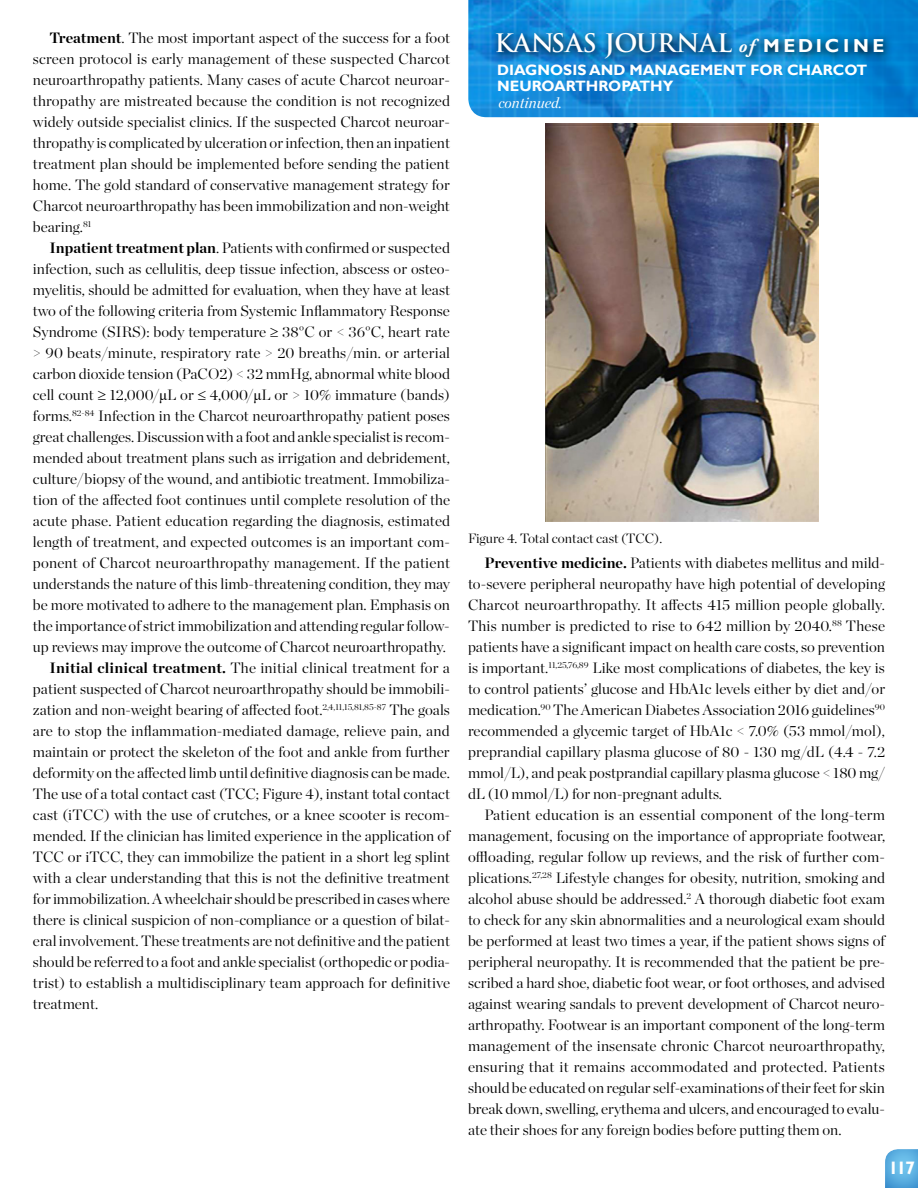
<style>
.page{position:relative;width:918px;height:1188px;background:#fff}
.page>*{position:absolute;margin:0;border:0;box-sizing:border-box;transform-origin:0 0}
.t1{font:700 24.9px "Trajan Pro";color:#fff}
.t2{font:700 18px "Gill Sans";color:#fff}
.t3{font:300 15px/21px "Chronicle Display";color:#000;text-align:justify}
.t4{font:700 15px/16.5px "Gill Sans";color:#fff}
.t5{font:italic 15px "Chronicle Display";color:#fff}
.t6{font:300 13.5px "Chronicle Display";color:#000}
.s1{font-weight:700}
.s2{font-family:"Times New Roman";font-weight:400}
.s3{font-family:"Adobe Garamond Pro";font-style:italic;font-size:18.75px}
.s4{font-family:"Gill Sans";font-size:18.75px}
</style>
<div class="page">
<img style="left:468px;top:0;width:450px;height:117px">
<svg style="left:492px;top:27px;width:402px;height:41px"></svg>
<svg style="left:885px;top:1149px;width:33px;height:39px"></svg>
<img style="left:545px;top:123px;width:273px;height:398px">
<p class="t3" style="left:33px;top:27px;width:419px;text-indent:17px"><span class="s1">Treatment</span>. The most important aspect of the success for a foot screen protocol is early management of these suspected Charcot neuroarthropathy patients. Many cases of acute Charcot neuroar&shy;thropathy are mistreated because the condition is not recognized widely outside specialist clinics. If the suspected Charcot neuroar&shy;thropathy is complicated by ulceration or infection, then an inpatient treatment plan should be implemented before sending the patient home. The gold standard of conservative management strategy for Charcot neuroarthropathy has been immobilization and non-weight bearing.<sup>81</sup></p>
<p class="t3" style="left:33px;top:237px;width:419px;text-indent:17px"><span class="s1">Inpatient treatment plan</span>. Patients with confirmed or suspected infection, such as cellulitis, deep tissue infection, abscess or osteo&shy;myelitis, should be admitted for evaluation, when they have at least two of the following criteria from Systemic Inflammatory Response Syndrome (SIRS): body temperature ≥ 38°C or &lt; 36°C, heart rate &gt; 90 beats/minute, respiratory rate &gt; 20 breaths/min. or arterial carbon dioxide tension (PaCO2) &lt; 32 mmHg, abnormal white blood cell count ≥ 12,000/<span class="s2">μ</span>L or ≤ 4,000/<span class="s2">μ</span>L or &gt; 10% immature (bands) forms.<sup>82-84</sup> Infection in the Charcot neuroarthropathy patient poses great challenges. Discussion with a foot and ankle specialist is recom&shy;mended about treatment plans such as irrigation and debridement, culture/biopsy of the wound, and antibiotic treatment. Immobiliza&shy;tion of the affected foot continues until complete resolution of the acute phase. Patient education regarding the diagnosis, estimated length of treatment, and expected outcomes is an important com&shy;ponent of Charcot neuroarthropathy management. If the patient understands the nature of this limb-threatening condition, they may be more motivated to adhere to the management plan. Emphasis on the importance of strict immobilization and attending regular follow&shy;up reviews may improve the outcome of Charcot neuroarthropathy.</p>
<p class="t3" style="left:33px;top:657px;width:419px;text-indent:17px"><span class="s1">Initial clinical treatment.</span> The initial clinical treatment for a patient suspected of Charcot neuroarthropathy should be immobili&shy;zation and non-weight bearing of affected foot.<sup>2,4,11,15,81,85-87</sup> The goals are to stop the inflammation-mediated damage, relieve pain, and maintain or protect the skeleton of the foot and ankle from further deformity on the affected limb until definitive diagnosis can be made.<br>The use of a total contact cast (TCC; Figure 4), instant total contact cast (iTCC) with the use of crutches, or a knee scooter is recom&shy;mended. If the clinician has limited experience in the application of TCC or iTCC, they can immobilize the patient in a short leg splint with a clear understanding that this is not the definitive treatment for immobilization. A wheelchair should be prescribed in cases where there is clinical suspicion of non-compliance or a question of bilat&shy;eral involvement. These treatments are not definitive and the patient should be referred to a foot and ankle specialist (orthopedic or podia&shy;trist) to establish a multidisciplinary team approach for definitive treatment.</p>
<p class="t1" style="left:495px;top:28px;width:391px">KANSAS JOURNAL <span class="s3">of</span> <span class="s4">M EDIC I N E</span></p>
<p class="t4" style="left:497px;top:62px;width:372px">DIAGNOSIS AND MANAGEMENT FOR CHARCOT<br>NEUROARTHROPATHY</p>
<p class="t5" style="left:498px;top:91px;width:65px">continued.</p>
<p class="t6" style="left:468px;top:528px;width:196px">Figure 4. Total contact cast (TCC).</p>
<p class="t3" style="left:468px;top:552px;width:419px;text-indent:17px"><span class="s1">Preventive medicine.</span> Patients with diabetes mellitus and mild&shy;to-severe peripheral neuropathy have high potential of developing Charcot neuroarthropathy. It affects 415 million people globally.<br>This number is predicted to rise to 642 million by 2040.<sup>88</sup> These patients have a significant impact on health care costs, so prevention is important.<sup>11,25,76,89</sup> Like most complications of diabetes, the key is to control patients’ glucose and HbA1c levels either by diet and/or medication.<sup>90</sup> The American Diabetes Association 2016 guidelines<sup>90 </sup>recommended a glycemic target of HbA1c &lt; 7.0% (53 mmol/mol), preprandial capillary plasma glucose of 80 - 130 mg/dL (4.4 - 7.2 mmol/L), and peak postprandial capillary plasma glucose &lt; 180 mg/ dL (10 mmol/L) for non-pregnant adults.</p>
<p class="t3" style="left:468px;top:804px;width:419px;text-indent:17px">Patient education is an essential component of the long-term management, focusing on the importance of appropriate footwear, offloading, regular follow up reviews, and the risk of further com&shy;plications.<sup>27,28</sup> Lifestyle changes for obesity, nutrition, smoking and alcohol abuse should be addressed.<sup>2</sup> A thorough diabetic foot exam to check for any skin abnormalities and a neurological exam should be performed at least two times a year, if the patient shows signs of peripheral neuropathy. It is recommended that the patient be pre&shy;scribed a hard shoe, diabetic foot wear, or foot orthoses, and advised against wearing sandals to prevent development of Charcot neuro&shy;arthropathy. Footwear is an important component of the long-term management of the insensate chronic Charcot neuroarthropathy, ensuring that it remains accommodated and protected. Patients should be educated on regular self-examinations of their feet for skin break down, swelling, erythema and ulcers, and encouraged to evalu&shy;ate their shoes for any foreign bodies before putting them on.</p>
<p class="t2" style="left:888px;top:1157px;width:28px">117</p>
</div>
